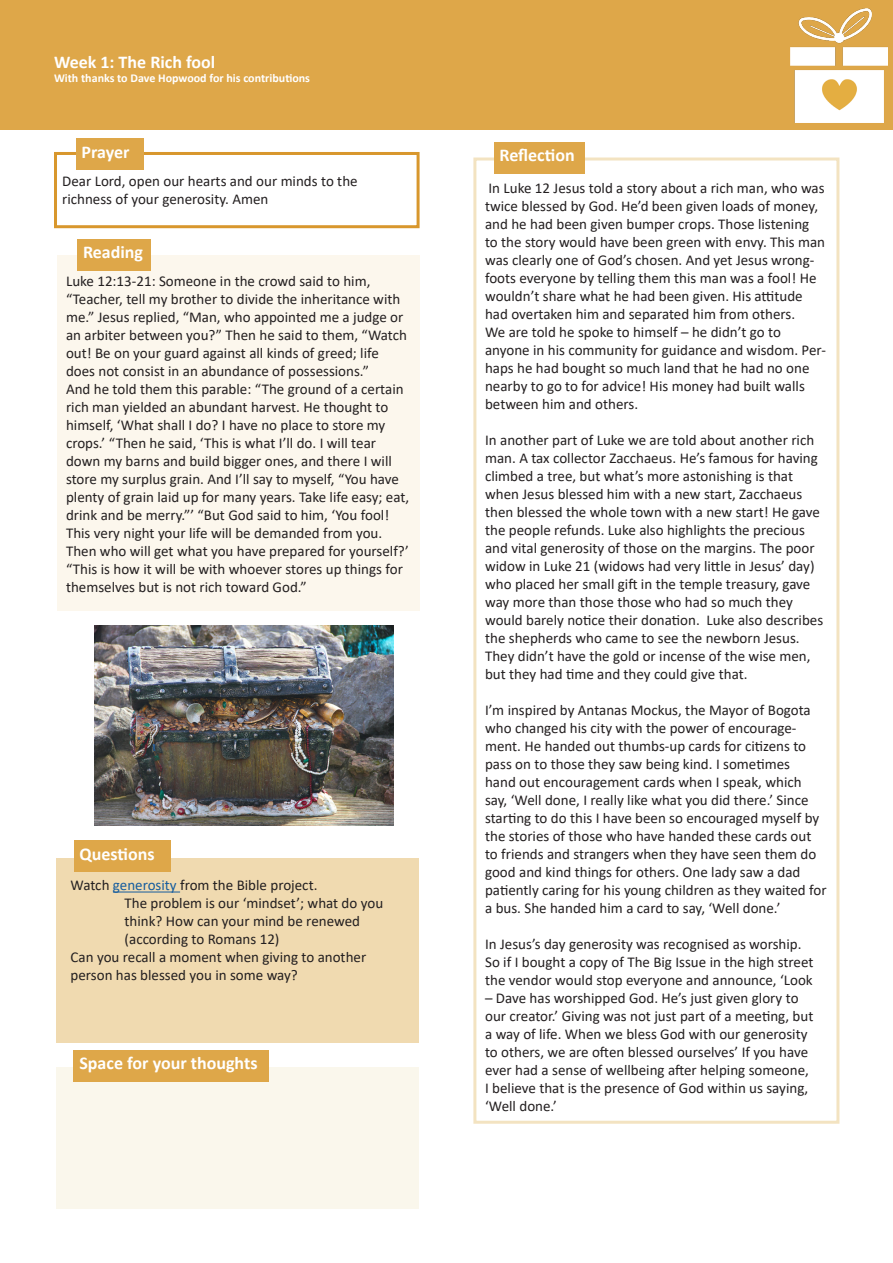
<style>
.page{position:relative;width:893px;height:1263px;background:#fff}
.page>*{position:absolute;margin:0;border:0;box-sizing:border-box;transform-origin:0 0}
.t1{font:700 18px "Calibri";color:#fff}
.t2{font:15px/18px "Calibri";color:#231f20}
.t3{font:700 12px "Calibri";color:#fff}
.s1{color:#175d9e}
</style>
<div class="page">
<div style="left:0;top:0;width:893px;height:129px;background:#dea749"></div>
<div style="left:57px;top:255px;width:363px;height:355px;background:#fcf7ed"></div>
<div style="left:473px;top:157px;width:366px;height:967px;border:3px solid #f3e3c1"></div>
<div style="left:56px;top:858px;width:363px;height:185px;background:#f0dab0"></div>
<div style="left:77px;top:239px;width:74px;height:32px;background:#dea749"></div>
<div style="left:494px;top:142px;width:91px;height:31px;background:#dea749"></div>
<hr style="left:113px;top:891px;width:67px;height:1px;background:#175d9e">
<div style="left:74px;top:840px;width:97px;height:32px;background:#dea749"></div>
<img style="left:94px;top:626px;width:299px;height:199px">
<div style="left:54px;top:152px;width:366px;height:76px;border:3px solid #d8972d"></div>
<div style="left:76px;top:139px;width:67px;height:31px;background:#dea749"></div>
<div style="left:56px;top:1067px;width:363px;height:142px;background:#faf7ec"></div>
<div style="left:74px;top:1050px;width:195px;height:31px;background:#dea749"></div>
<img style="left:791px;top:8px;width:97px;height:114px">
<p class="t1" style="left:54px;top:49px;width:163px">Week 1: The Rich fool</p>
<p class="t3" style="left:54px;top:69px;width:258px">With thanks to Dave Hopwood for his contributions</p>
<p class="t1" style="left:82px;top:139px;width:49px">Prayer</p>
<p class="t2" style="left:62px;top:171px;width:297px">Dear Lord, open our hearts and our minds to the</p>
<p class="t2" style="left:62px;top:189px;width:208px">richness of your generosity. Amen</p>
<p class="t1" style="left:83px;top:240px;width:62px">Reading</p>
<p class="t2" style="left:66px;top:272px;width:342px">Luke 12:13-21: Someone in the crowd said to him, “Teacher, tell my brother to divide the inheritance with me.” Jesus replied, “Man, who appointed me a judge or an arbiter between you?” Then he said to them, “Watch out! Be on your guard against all kinds of greed; life does not consist in an abundance of possessions.”</p>
<p class="t2" style="left:66px;top:380px;width:345px">And he told them this parable: “The ground of a certain rich man yielded an abundant harvest. He thought to himself, ‘What shall I do? I have no place to store my crops.’ “Then he said, ‘This is what I’ll do. I will tear down my barns and build bigger ones, and there I will store my surplus grain. And I’ll say to myself, “You have plenty of grain laid up for many years. Take life easy; eat, drink and be merry.”’ “But God said to him, ‘You fool!<br>This very night your life will be demanded from you.<br>Then who will get what you have prepared for yourself?’ “This is how it will be with whoever stores up things for themselves but is not rich toward God.”</p>
<p class="t1" style="left:79px;top:841px;width:77px">Questions</p>
<p class="t2" style="left:71px;top:876px;width:248px">Watch <span class="s1">generosity</span> from the Bible project.</p>
<p class="t2" style="left:125px;top:894px;width:260px">The problem is our ‘mindset’; what do you think? How can your mind be renewed</p>
<p class="t2" style="left:125px;top:930px;width:156px">(according to Romans 12)</p>
<p class="t2" style="left:71px;top:948px;width:297px">Can you recall a moment when giving to another person has blessed you in some way?</p>
<p class="t1" style="left:79px;top:1050px;width:180px">Space for your thoughts</p>
<p class="t1" style="left:499px;top:142px;width:77px">Reflection</p>
<p class="t2" style="left:485px;top:179px;width:341px">In Luke 12 Jesus told a story about a rich man, who was twice blessed by God. He’d been given loads of money, and he had been given bumper crops. Those listening to the story would have been green with envy. This man was clearly one of God’s chosen. And yet Jesus wrong&shy;foots everyone by telling them this man was a fool! He wouldn’t share what he had been given. His attitude had overtaken him and separated him from others.</p>
<p class="t2" style="left:485px;top:323px;width:342px">We are told he spoke to himself – he didn’t go to anyone in his community for guidance and wisdom. Per&shy;haps he had bought so much land that he had no one nearby to go to for advice! His money had built walls between him and others.</p>
<p class="t2" style="left:485px;top:431px;width:340px">In another part of Luke we are told about another rich man. A tax collector Zacchaeus. He’s famous for having climbed a tree, but what’s more astonishing is that when Jesus blessed him with a new start, Zacchaeus then blessed the whole town with a new start! He gave the people refunds. Luke also highlights the precious and vital generosity of those on the margins. The poor widow in Luke 21 (widows had very little in Jesus’ day) who placed her small gift in the temple treasury, gave way more than those those who had so much they would barely notice their donation. Luke also describes the shepherds who came to see the newborn Jesus.<br>They didn’t have the gold or incense of the wise men, but they had time and they could give that.</p>
<p class="t2" style="left:485px;top:701px;width:343px">I’m inspired by Antanas Mockus, the Mayor of Bogota who changed his city with the power of encourage&shy;ment. He handed out thumbs-up cards for citizens to pass on to those they saw being kind. I sometimes<br>hand out encouragement cards when I speak, which say, ‘Well done, I really like what you did there.’ Since starting to do this I have been so encouraged myself by the stories of those who have handed these cards out to friends and strangers when they have seen them do good and kind things for others. One lady saw a dad patiently caring for his young children as they waited for a bus. She handed him a card to say, ‘Well done.’</p>
<p class="t2" style="left:485px;top:935px;width:330px">In Jesus’s day generosity was recognised as worship.<br>So if I bought a copy of The Big Issue in the high street the vendor would stop everyone and announce, ‘Look</p>
<p class="t2" style="left:485px;top:989px;width:330px">– Dave has worshipped God. He’s just given glory to our creator.’ Giving was not just part of a meeting, but a way of life. When we bless God with our generosity to others, we are often blessed ourselves’ If you have ever had a sense of wellbeing after helping someone, I believe that is the presence of God within us saying, ‘Well done.’</p>
</div>
